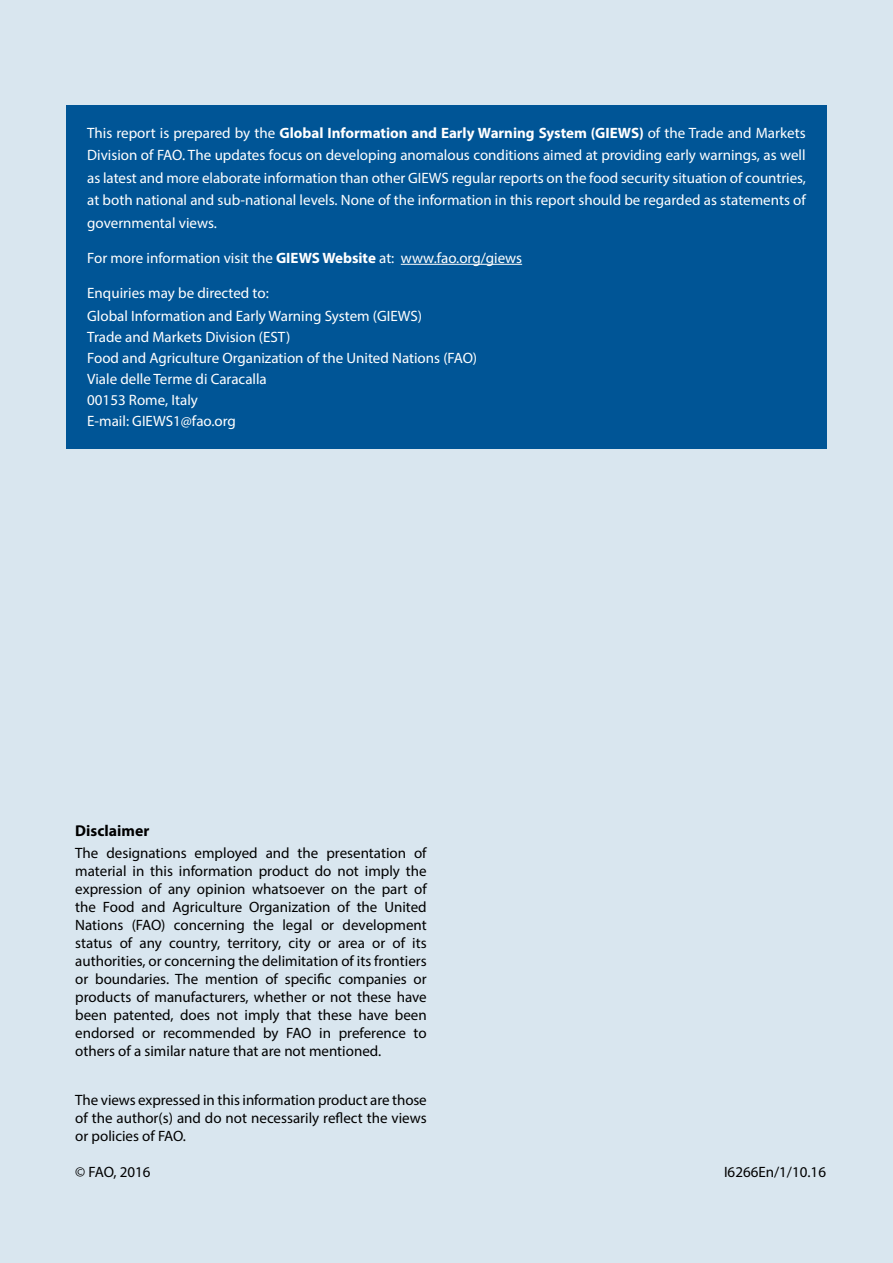
<style>
.page{position:relative;width:893px;height:1263px;background:#d9e6ef}
.page>*{position:absolute;margin:0;border:0;box-sizing:border-box;transform-origin:0 0}
.t1{font:700 15.75px "Myriad Pro";color:#000}
.t2{font:15px/22.5px "Myriad Pro";color:#fff}
.t3{font:15px/18px "Myriad Pro";color:#000;text-align:justify}
.s1{font-weight:700}
</style>
<div class="page">
<div style="left:66px;top:105px;width:761px;height:343px;background:#005596"></div>
<hr style="left:401px;top:264px;width:121px;height:1px;background:#fff">
<p class="t2" style="left:87px;top:121px;width:720px;text-align:justify">This report is prepared by the <span class="s1">Global Information and Early Warning System (GIEWS)</span> of the Trade and Markets Division of FAO. The updates focus on developing anomalous conditions aimed at providing early warnings, as well as latest and more elaborate information than other GIEWS regular reports on the food security situation of countries, at both national and sub-national levels. None of the information in this report should be regarded as statements of governmental views.</p>
<p class="t2" style="left:87px;top:246px;width:436px">For more information visit the <span class="s1">GIEWS Website</span> at: www.fao.org/giews</p>
<p class="t2" style="left:87px;top:281px;width:336px">Enquiries may be directed to:<br>Global Information and Early Warning System (GIEWS)</p>
<p class="t2" style="left:87px;top:326px;width:391px;line-height:21px">Trade and Markets Division (EST)<br>Food and Agriculture Organization of the United Nations (FAO)<br>Viale delle Terme di Caracalla<br>00153 Rome, Italy<br>E-mail: GIEWS1@fao.org</p>
<p class="t1" style="left:75px;top:820px;width:76px">Disclaimer</p>
<p class="t3" style="left:75px;top:844px;width:353px">The designations employed and the presentation of material in this information product do not imply the expression of any opinion whatsoever on the part of the Food and Agriculture Organization of the United Nations (FAO) concerning the legal or development status of any country, territory, city or area or of its authorities, or concerning the delimitation of its frontiers or boundaries. The mention of specific companies or products of manufacturers, whether or not these have been patented, does not imply that these have been endorsed or recommended by FAO in preference to others of a similar nature that are not mentioned.</p>
<p class="t3" style="left:75px;top:1091px;width:353px">The views expressed in this information product are those of the author(s) and do not necessarily reflect the views or policies of FAO.</p>
<p class="t3" style="left:75px;top:1163px;width:77px">© FAO, 2016</p>
<p class="t3" style="left:724px;top:1163px;width:103px">I6266En/1/10.16</p>
</div>
